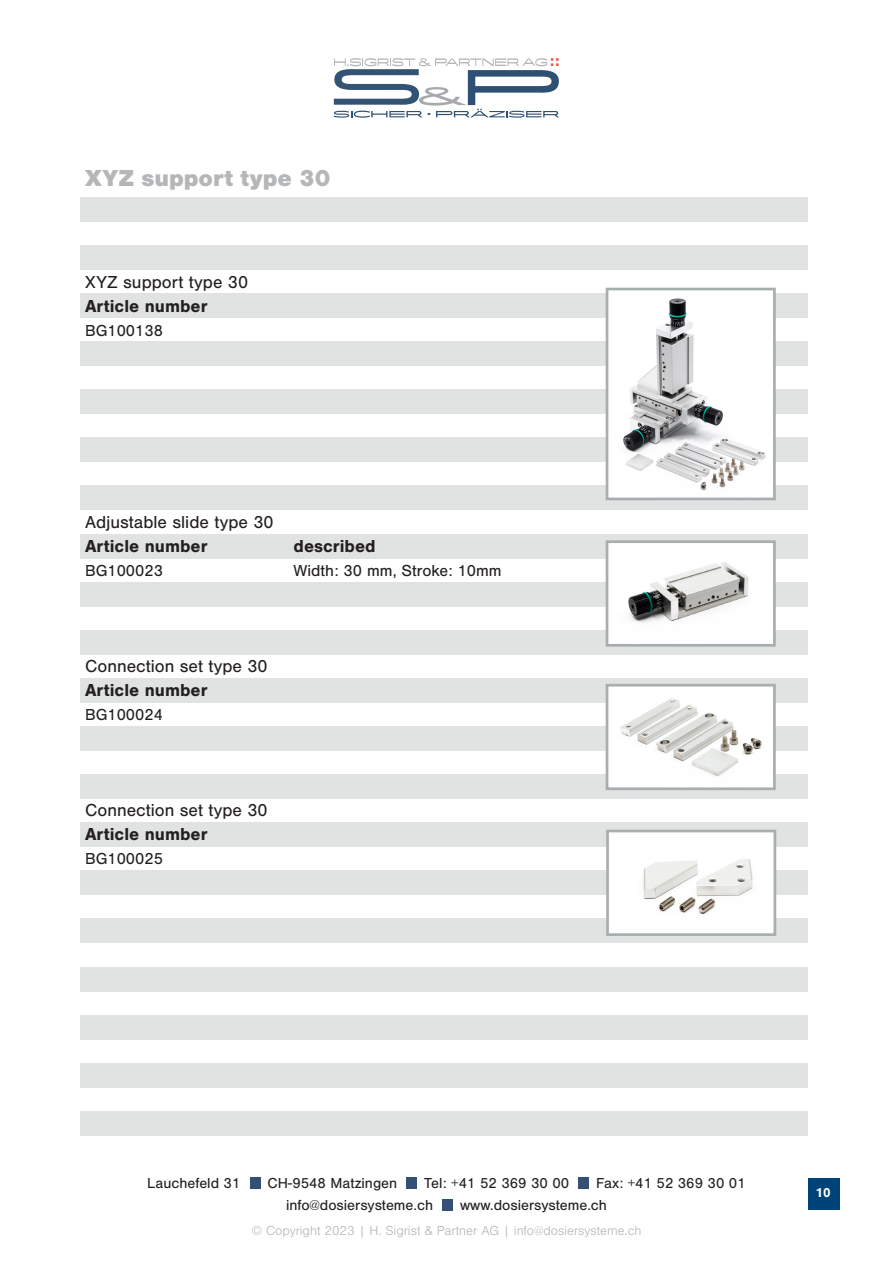
<style>
.page{position:relative;width:893px;height:1263px;background:#fff}
.page>*{position:absolute;margin:0;border:0;box-sizing:border-box;transform-origin:0 0}
.t1{font:900 24px "Nimbus San";color:#b5b6b8}
.t2{font:18px "Nimbus San";color:#231f20}
.t3{font:700 18px "Nimbus San";color:#231f20}
.t4{font:16.5px "Nimbus San";color:#231f20}
.t5{font:15px "Nimbus San";color:#231f20}
.t6{font:300 13.5px "Nimbus San";color:#b5b6b8}
.t7{font:700 13.5px "Nimbus San";color:#fff}
</style>
<div class="page">
<div style="left:808px;top:1178px;width:31px;height:31px;background:#004379"></div>
<div style="left:250px;top:1178px;width:10px;height:11px;background:#355072"></div>
<div style="left:406px;top:1178px;width:11px;height:11px;background:#355072"></div>
<div style="left:442px;top:1199px;width:11px;height:11px;background:#355072"></div>
<div style="left:578px;top:1178px;width:10px;height:11px;background:#355072"></div>
<svg style="left:334px;top:58px;width:225px;height:60px"></svg>
<div style="left:81px;top:293px;width:727px;height:24px;background:#e1e2e2"></div>
<div style="left:81px;top:197px;width:727px;height:24px;background:#e1e2e2"></div>
<div style="left:81px;top:341px;width:727px;height:25px;background:#e1e2e2"></div>
<div style="left:81px;top:245px;width:727px;height:24px;background:#e1e2e2"></div>
<div style="left:81px;top:390px;width:727px;height:24px;background:#e1e2e2"></div>
<div style="left:81px;top:438px;width:727px;height:24px;background:#e1e2e2"></div>
<div style="left:81px;top:486px;width:727px;height:24px;background:#e1e2e2"></div>
<div style="left:81px;top:534px;width:727px;height:24px;background:#e1e2e2"></div>
<div style="left:81px;top:582px;width:727px;height:24px;background:#e1e2e2"></div>
<div style="left:81px;top:630px;width:727px;height:24px;background:#e1e2e2"></div>
<div style="left:81px;top:678px;width:727px;height:24px;background:#e1e2e2"></div>
<div style="left:81px;top:726px;width:727px;height:24px;background:#e1e2e2"></div>
<div style="left:81px;top:774px;width:727px;height:25px;background:#e1e2e2"></div>
<div style="left:81px;top:823px;width:727px;height:24px;background:#e1e2e2"></div>
<div style="left:81px;top:871px;width:727px;height:24px;background:#e1e2e2"></div>
<div style="left:81px;top:919px;width:727px;height:24px;background:#e1e2e2"></div>
<div style="left:81px;top:967px;width:727px;height:24px;background:#e1e2e2"></div>
<div style="left:81px;top:1015px;width:727px;height:24px;background:#e1e2e2"></div>
<div style="left:81px;top:1063px;width:727px;height:24px;background:#e1e2e2"></div>
<div style="left:81px;top:1111px;width:727px;height:24px;background:#e1e2e2"></div>
<img style="left:610px;top:544px;width:162px;height:99px">
<div style="left:606px;top:540px;width:170px;height:107px;border:3px solid #a8aeb0"></div>
<img style="left:610px;top:688px;width:162px;height:98px">
<div style="left:606px;top:684px;width:170px;height:106px;border:3px solid #a8aeb0"></div>
<img style="left:610px;top:834px;width:162px;height:98px">
<div style="left:606px;top:830px;width:170px;height:106px;border:3px solid #a8aeb0"></div>
<img style="left:610px;top:293px;width:162px;height:203px">
<div style="left:606px;top:288px;width:170px;height:212px;border:3px solid #a8aeb0"></div>
<p class="t1" style="left:86px;top:164px;width:247px">XYZ support type 30</p>
<p class="t2" style="left:85px;top:273px;width:165px">XYZ support type 30</p>
<p class="t3" style="left:85px;top:296px;width:124px">Article number</p>
<p class="t4" style="left:85px;top:322px;width:79px">BG100138</p>
<p class="t2" style="left:85px;top:513px;width:190px">Adjustable slide type 30</p>
<p class="t3" style="left:85px;top:536px;width:124px">Article number</p>
<p class="t3" style="left:294px;top:536px;width:84px">described</p>
<p class="t4" style="left:85px;top:562px;width:79px">BG100023</p>
<p class="t4" style="left:294px;top:562px;width:210px">Width: 30 mm, Stroke: 10mm</p>
<p class="t2" style="left:85px;top:657px;width:184px">Connection set type 30</p>
<p class="t3" style="left:85px;top:680px;width:124px">Article number</p>
<p class="t4" style="left:85px;top:706px;width:79px">BG100024</p>
<p class="t2" style="left:85px;top:801px;width:184px">Connection set type 30</p>
<p class="t3" style="left:85px;top:824px;width:124px">Article number</p>
<p class="t4" style="left:85px;top:850px;width:79px">BG100025</p>
<p class="t5" style="left:147px;top:1175px;width:95px">Lauchefeld 31</p>
<p class="t5" style="left:267px;top:1175px;width:131px">CH-9548 Matzingen</p>
<p class="t5" style="left:424px;top:1175px;width:146px">Tel: +41 52 369 30 00</p>
<p class="t5" style="left:596px;top:1175px;width:151px">Fax: +41 52 369 30 01</p>
<p class="t5" style="left:286px;top:1196px;width:149px">info@dosiersysteme.ch</p>
<p class="t5" style="left:460px;top:1196px;width:148px">www.dosiersysteme.ch</p>
<p class="t6" style="left:252px;top:1224px;width:391px">© Copyright 2023 | H. Sigrist &amp; Partner AG | info@dosiersysteme.ch</p>
<p class="t7" style="left:815px;top:1184px;width:17px">10</p>
</div>
